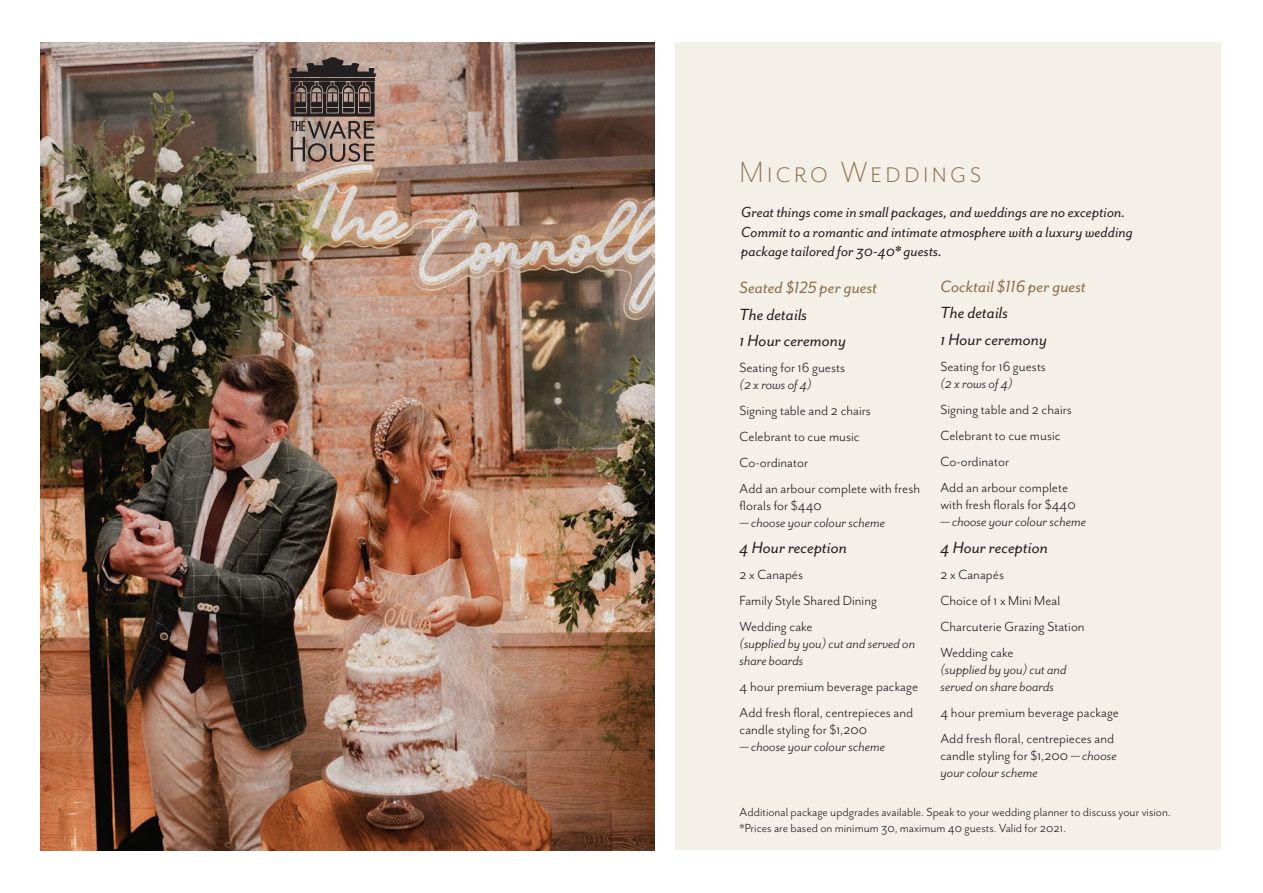
<style>
.page{position:relative;width:1263px;height:893px;background:#fff}
.page>*{position:absolute;margin:0;border:0;box-sizing:border-box;transform-origin:0 0}
.t1{font:300 33.75px "Mr Eaves San OT";letter-spacing:.1em;color:#8a6d49}
.t2{font:italic 18.9px "Mr Eaves San OT";color:#8a6d49}
.t3{font:italic 18.6px/26px "Mr Eaves San OT";color:#231f20}
.t4{font:italic 16.65px/19.5px "Mr Eaves San OT";color:#231f20}
.t5{font:15.3px/26px "Mr Eaves San OT";color:#231f20}
.t6{font:italic 15.3px/17.1px "Mr Eaves San OT";color:#231f20}
.t7{font:13.5px/16.5px "Mr Eaves San OT";color:#231f20}
.s1{font-style:normal}
</style>
<div class="page">
<img style="left:40px;top:43px;width:615px;height:807px">
<div style="left:675px;top:43px;width:545px;height:807px;background:#f4f0e8"></div>
<svg style="left:289px;top:57px;width:87px;height:105px;background:#73635c"></svg>
<h1 class="t1" style="left:739px;top:153px;width:243px">Micro Weddings</h1>
<p class="t4" style="left:741px;top:203px;width:393px">Great things come in small packages, and weddings are no exception.<br>Commit to a romantic and intimate atmosphere with a luxury wedding package tailored for 30-40* guests.</p>
<p class="t2" style="left:739px;top:277px;width:139px">Seated $125 per guest</p>
<p class="t3" style="left:739px;top:302px;width:108px">The details<br>1 Hour ceremony</p>
<p class="t5" style="left:739px;top:355px;width:107px">Seating for 16 guests</p>
<p class="t6" style="left:739px;top:376px;width:74px">(2 x rows of 4)</p>
<p class="t5" style="left:739px;top:398px;width:182px">Signing table and 2 chairs<br>Celebrant to cue music<br>Co-ordinator<br>Add an arbour complete with fresh</p>
<p class="t5" style="left:739px;top:493px;width:84px">florals for $440</p>
<p class="t6" style="left:739px;top:514px;width:147px">— choose your colour scheme</p>
<p class="t3" style="left:739px;top:535px;width:109px">4 Hour reception</p>
<p class="t5" style="left:739px;top:561px;width:139px">2 x Canapés<br>Family Style Shared Dining<br>Wedding cake</p>
<p class="t6" style="left:739px;top:635px;width:177px">(supplied by you) cut and served on share boards</p>
<p class="t5" style="left:739px;top:673px;width:180px">4 hour premium beverage package<br>Add fresh floral, centrepieces and</p>
<p class="t5" style="left:739px;top:716px;width:129px">candle styling for $1,200</p>
<p class="t6" style="left:739px;top:738px;width:147px">— choose your colour scheme</p>
<p class="t2" style="left:940px;top:276px;width:147px">Cocktail $116 per guest</p>
<p class="t3" style="left:940px;top:299px;width:108px;line-height:26.8px">The details<br>1 Hour ceremony</p>
<p class="t5" style="left:940px;top:354px;width:107px">Seating for 16 guests</p>
<p class="t6" style="left:940px;top:375px;width:74px">(2 x rows of 4)</p>
<p class="t5" style="left:940px;top:397px;width:133px">Signing table and 2 chairs<br>Celebrant to cue music<br>Co-ordinator<br>Add an arbour complete</p>
<p class="t5" style="left:940px;top:491px;width:137px">with fresh florals for $440</p>
<p class="t6" style="left:940px;top:513px;width:147px">— choose your colour scheme</p>
<p class="t3" style="left:940px;top:534px;width:109px">4 Hour reception</p>
<p class="t5" style="left:940px;top:561px;width:146px">2 x Canapés<br>Choice of 1 x Mini Meal<br>Charcuterie Grazing Station<br>Wedding cake</p>
<p class="t6" style="left:940px;top:660px;width:127px">(supplied by you) cut and served on share boards</p>
<p class="t5" style="left:940px;top:699px;width:180px">4 hour premium beverage package<br>Add fresh floral, centrepieces and</p>
<p class="t6" style="left:940px;top:747px;width:178px"><span class="s1">candle styling for $1,200</span> — choose your colour scheme</p>
<p class="t7" style="left:739px;top:804px;width:433px">Additional package updgrades available. Speak to your wedding planner to discuss your vision. *Prices are based on minimum 30, maximum 40 guests. Valid for 2021.</p>
</div>
